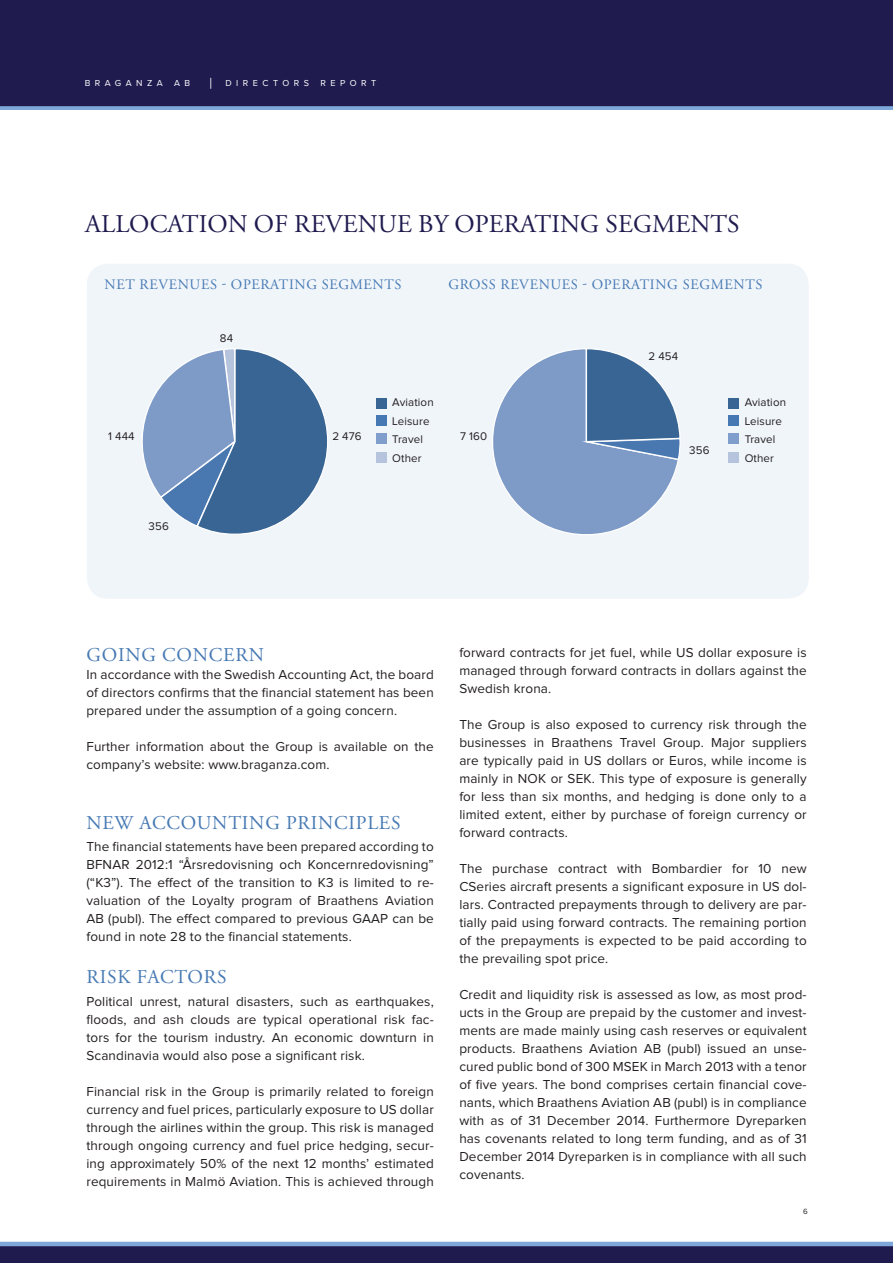
<style>
.page{position:relative;width:893px;height:1263px;background:#fff}
.page>*{position:absolute;margin:0;border:0;box-sizing:border-box;transform-origin:0 0}
.braganza_h1{font:25.5px "Adobe Garamond Pro";letter-spacing:.005em;color:#201b4f}
.braganza_h3{font:19.5px "Adobe Garamond Pro";letter-spacing:.04em;color:#4679b3}
.BA_Bröd_1{font:19.5px "Adobe Garamond Pro";letter-spacing:.04em;color:#4679b3}
.braganza_h3-2{font:14.4px "Adobe Garamond Pro";letter-spacing:.045em;color:#4679b3}
.BA_Bröd_1-2{font:13.5px/18px "Proxima Nova";letter-spacing:.01em;color:#231f20;text-align:justify}
.BA_Bröd_1-3{font:11.55px "Proxima Nova";letter-spacing:.01em;color:#231f20}
.sidheader{font:9px "Proxima Nova";letter-spacing:.5em;color:#fff}
.sidheader-2{font:9px "Arial";color:#fff}
.t1{font:7.8px "Proxima Nova";color:#231f20}
</style>
<div class="page">
<div style="left:0;top:0;width:893px;height:111px;background:#201b4f"></div>
<div style="left:0;top:1242px;width:893px;height:21px;background:#201b4f"></div>
<hr style="left:0;top:1242px;width:893px;height:4px;background:#7ea8d9">
<div style="left:0;top:106px;width:893px;height:5px;background:#7ea8d9"></div>
<div style="left:87px;top:264px;width:722px;height:335px;background:#f0f5fa;border-radius:21px"></div>
<div style="left:376px;top:398px;width:11px;height:11px;background:#396595"></div>
<div style="left:376px;top:415px;width:11px;height:11px;background:#4679b3"></div>
<div style="left:376px;top:433px;width:11px;height:11px;background:#809ecb"></div>
<div style="left:376px;top:452px;width:11px;height:11px;background:#b6c3dc"></div>
<div style="left:728px;top:398px;width:11px;height:11px;background:#396595"></div>
<div style="left:728px;top:415px;width:11px;height:11px;background:#4679b3"></div>
<div style="left:728px;top:433px;width:11px;height:11px;background:#809ecb"></div>
<div style="left:728px;top:452px;width:11px;height:11px;background:#b6c3dc"></div>
<svg style="left:142px;top:348px;width:186px;height:186px"></svg>
<svg style="left:492px;top:348px;width:189px;height:187px"></svg>
<p class="sidheader" style="left:85px;top:79px;width:80px">BRAGANZA</p>
<p class="sidheader" style="left:174px;top:79px;width:18px">A B</p>
<p class="sidheader-2" style="left:208px;top:77px;width:7px">│</p>
<p class="sidheader" style="left:225px;top:79px;width:85px">DIRECTORS</p>
<p class="sidheader" style="left:320px;top:79px;width:57px">REPORT</p>
<p class="braganza_h1" style="left:85px;top:208px;width:656px">ALLOCATION OF REVENUE BY OPERATING SEGMENTS</p>
<p class="braganza_h3-2" style="left:105px;top:276px;width:298px">NET REVENUES - OPERATING SEGMENTS</p>
<p class="braganza_h3-2" style="left:448px;top:276px;width:315px">GROSS REVENUES - OPERATING SEGMENTS</p>
<p class="BA_Bröd_1-3" style="left:220px;top:333px;width:15px">84</p>
<p class="BA_Bröd_1-3" style="left:392px;top:397px;width:43px">Aviation</p>
<p class="BA_Bröd_1-3" style="left:392px;top:416px;width:39px">Leisure</p>
<p class="BA_Bröd_1-3" style="left:392px;top:434px;width:32px">Travel</p>
<p class="BA_Bröd_1-3" style="left:392px;top:453px;width:31px">Other</p>
<p class="BA_Bröd_1-3" style="left:108px;top:431px;width:28px">1 444</p>
<p class="BA_Bröd_1-3" style="left:332px;top:431px;width:31px">2 476</p>
<p class="BA_Bröd_1-3" style="left:460px;top:431px;width:29px">7 160</p>
<p class="BA_Bröd_1-3" style="left:149px;top:521px;width:22px">356</p>
<p class="BA_Bröd_1-3" style="left:648px;top:351px;width:31px">2 454</p>
<p class="BA_Bröd_1-3" style="left:689px;top:445px;width:22px">356</p>
<p class="BA_Bröd_1-3" style="left:745px;top:397px;width:43px">Aviation</p>
<p class="BA_Bröd_1-3" style="left:745px;top:416px;width:39px">Leisure</p>
<p class="BA_Bröd_1-3" style="left:745px;top:434px;width:32px">Travel</p>
<p class="BA_Bröd_1-3" style="left:745px;top:453px;width:31px">Other</p>
<p class="BA_Bröd_1" style="left:87px;top:643px;width:179px">GOING CONCERN</p>
<p class="BA_Bröd_1-2" style="left:86px;top:666px;width:349px">In accordance with the Swedish Accounting Act, the board of directors confirms that the financial statement has been prepared under the assumption of a going concern.</p>
<p class="BA_Bröd_1-2" style="left:86px;top:738px;width:349px">Further information about the Group is available on the company’s website: www.braganza.com.</p>
<p class="braganza_h3" style="left:87px;top:811px;width:315px">NEW ACCOUNTING PRINCIPLES</p>
<p class="BA_Bröd_1-2" style="left:86px;top:838px;width:349px">The financial statements have been prepared according to BFNAR 2012:1 “Årsredovisning och Koncernredovisning” (“K3”). The effect of the transition to K3 is limited to re&shy;valuation of the Loyalty program of Braathens Aviation AB (publ). The effect compared to previous GAAP can be found in note 28 to the financial statements.</p>
<p class="braganza_h3" style="left:87px;top:965px;width:141px">RISK FACTORS</p>
<p class="BA_Bröd_1-2" style="left:86px;top:993px;width:349px">Political unrest, natural disasters, such as earthquakes, floods, and ash clouds are typical operational risk fac&shy;tors for the tourism industry. An economic downturn in Scandinavia would also pose a significant risk.</p>
<p class="BA_Bröd_1-2" style="left:86px;top:1083px;width:349px">Financial risk in the Group is primarily related to foreign currency and fuel prices, particularly exposure to US dollar through the airlines within the group. This risk is managed through ongoing currency and fuel price hedging, secur&shy;ing approximately 50% of the next 12 months’ estimated requirements in Malmö Aviation. This is achieved through</p>
<p class="BA_Bröd_1-2" style="left:459px;top:644px;width:349px">forward contracts for jet fuel, while US dollar exposure is managed through forward contracts in dollars against the Swedish krona.</p>
<p class="BA_Bröd_1-2" style="left:459px;top:716px;width:349px">The Group is also exposed to currency risk through the businesses in Braathens Travel Group. Major suppliers are typically paid in US dollars or Euros, while income is mainly in NOK or SEK. This type of exposure is generally for less than six months, and hedging is done only to a limited extent, either by purchase of foreign currency or forward contracts.</p>
<p class="BA_Bröd_1-2" style="left:459px;top:860px;width:349px">The purchase contract with Bombardier for 10 new CSeries aircraft presents a significant exposure in US dol&shy;lars. Contracted prepayments through to delivery are par&shy;tially paid using forward contracts. The remaining portion of the prepayments is expected to be paid according to the prevailing spot price.</p>
<p class="BA_Bröd_1-2" style="left:459px;top:986px;width:349px">Credit and liquidity risk is assessed as low, as most prod&shy;ucts in the Group are prepaid by the customer and invest&shy;ments are made mainly using cash reserves or equivalent products. Braathens Aviation AB (publ) issued an unse&shy;cured public bond of 300 MSEK in March 2013 with a tenor of five years. The bond comprises certain financial cove&shy;nants, which Braathens Aviation AB (publ) is in compliance with as of 31 December 2014. Furthermore Dyreparken has covenants related to long term funding, and as of 31<br>December 2014 Dyreparken is in compliance with all such covenants.</p>
<p class="t1" style="left:803px;top:1208px;width:6px">6</p>
</div>
